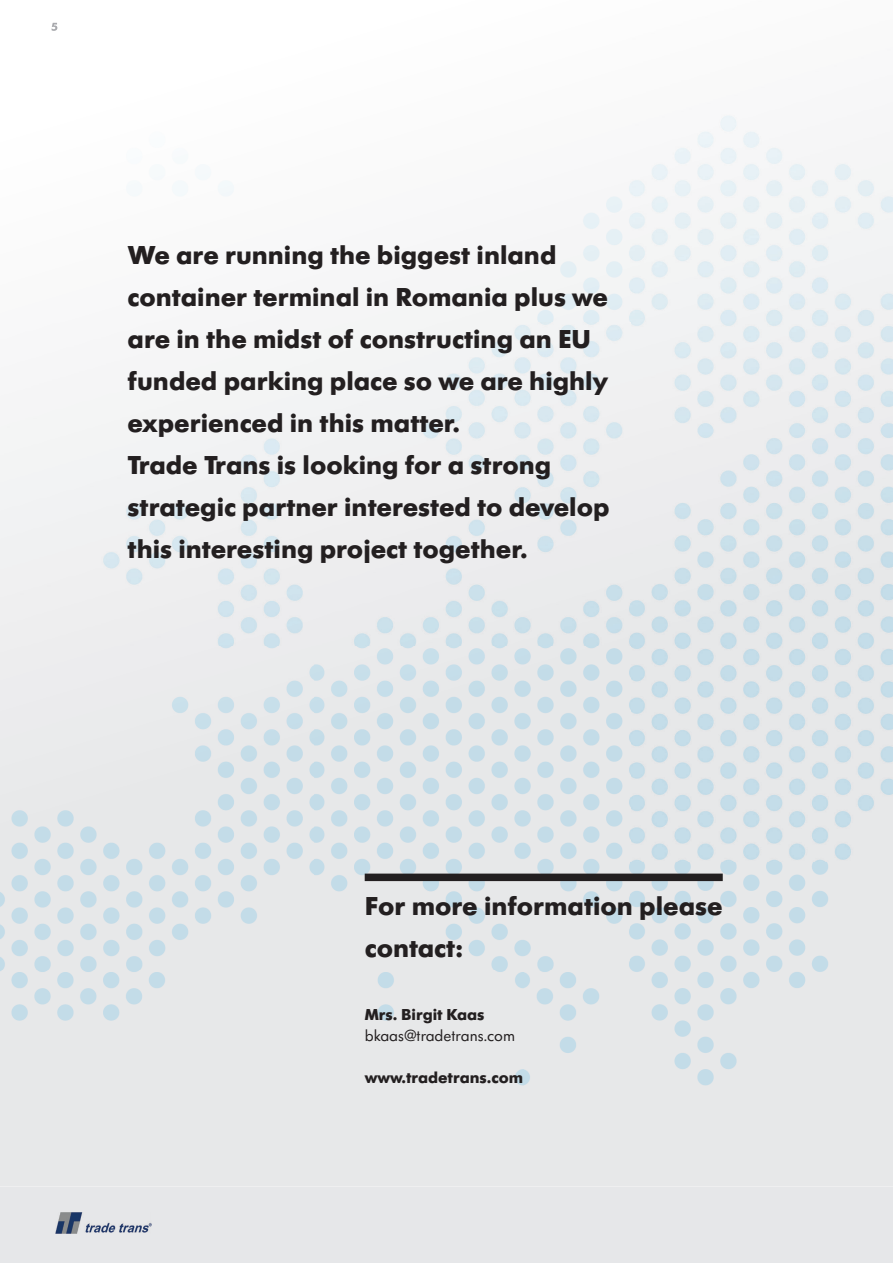
<style>
.page{position:relative;width:893px;height:1263px;background:#fff}
.page>*{position:absolute;margin:0;border:0;box-sizing:border-box;transform-origin:0 0}
.t1{font:700 27px/42px "Futura SB";color:#231f20}
.t2{font:700 16.5px "Futura SB";color:#231f20}
.t3{font:16.5px "Futura SB";color:#231f20}
</style>
<div class="page">
<div style="left:0;top:1186px;width:893px;height:77px;background:#e6e7e9"></div>
<img style="left:0;top:22px;width:893px;height:1164px">
<svg style="left:52px;top:23px;width:5px;height:8px"></svg>
<img style="left:55px;top:1213px;width:97px;height:20px">
<div style="left:365px;top:873px;width:358px;height:8px;background:#231f20"></div>
<p class="t1" style="left:128px;top:234px;width:484px">We are running the biggest inland container terminal in Romania plus we are in the midst of constructing an EU funded parking place so we are highly experienced in this matter.<br>Trade Trans is looking for a strong strategic partner interested to develop this interesting project together.</p>
<p class="t1" style="left:365px;top:885px;width:360px">For more information please contact:</p>
<p class="t2" style="left:365px;top:1005px;width:121px">Mrs. Birgit Kaas</p>
<p class="t3" style="left:365px;top:1027px;width:152px">bkaas@tradetrans.com</p>
<p class="t2" style="left:365px;top:1068px;width:160px">www.tradetrans.com</p>
</div>
